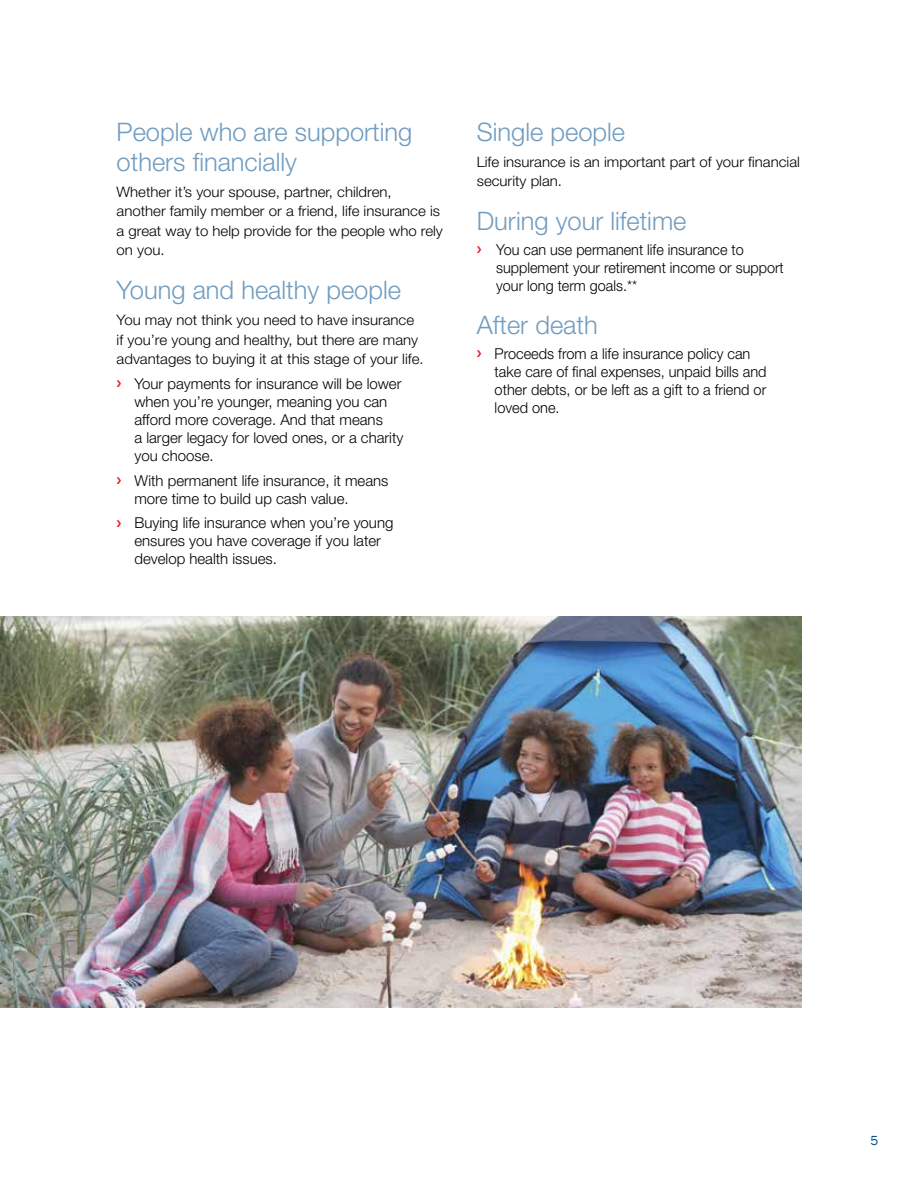
<style>
.page{position:relative;width:918px;height:1188px;background:#fff}
.page>*{position:absolute;margin:0;border:0;box-sizing:border-box;transform-origin:0 0}
.t1{font:300 25.5px/30px "Helvetica Neue LT Std";color:#719cbf}
.t2{font:300 15px/18px "Helvetica Neue LT Std";color:#000}
.t3{font:300 15px/18px "Helvetica Neue LT Std";color:#000;scale:.96 1}
.t4{font:300 14.4px/19.5px "Helvetica Neue LT Std";color:#000;scale:1.04 1}
.t5{font:13.5px "Franklin Gothic";color:#005488}
.s1{color:#ed1c2e}
</style>
<div class="page">
<img style="left:0;top:617px;width:801px;height:391px">
<h1 class="t1" style="left:117px;top:116px;width:297px">People who are supporting others financially</h1>
<p class="t4" style="left:117px;top:182px;width:315px">Whether it’s your spouse, partner, children, another family member or a friend, life insurance is a great way to help provide for the people who rely on you.</p>
<h1 class="t1" style="left:117px;top:274px;width:286px">Young and healthy people</h1>
<p class="t4" style="left:117px;top:310px;width:297px">You may not think you need to have insurance if you’re young and healthy, but there are many advantages to buying it at this stage of your life.</p>
<p class="t2" style="left:134px;top:374px;width:271px;text-indent:-18px"><span class="s1">❯</span> Your payments for insurance will be lower when you’re younger, meaning you can afford more coverage. And that means<br>a larger legacy for loved ones, or a charity you choose.</p>
<p class="t2" style="left:134px;top:471px;width:255px;text-indent:-18px"><span class="s1">❯</span> With permanent life insurance, it means more time to build up cash value.</p>
<p class="t2" style="left:134px;top:514px;width:260px;text-indent:-18px"><span class="s1">❯</span> Buying life insurance when you’re young ensures you have coverage if you later develop health issues.</p>
<h1 class="t1" style="left:477px;top:116px;width:150px">Single people</h1>
<p class="t4" style="left:477px;top:152px;width:312px">Life insurance is an important part of your financial security plan.</p>
<h1 class="t1" style="left:477px;top:205px;width:211px">During your lifetime</h1>
<p class="t3" style="left:496px;top:240px;width:301px;text-indent:-20px"><span class="s1">❯</span> You can use permanent life insurance to supplement your retirement income or support your long term goals.**</p>
<h1 class="t1" style="left:477px;top:310px;width:122px">After death</h1>
<p class="t2" style="left:495px;top:344px;width:273px;text-indent:-18px"><span class="s1">❯</span> Proceeds from a life insurance policy can take care of final expenses, unpaid bills and other debts, or be left as a gift to a friend or loved one.</p>
<p class="t5" style="left:870px;top:1132px;width:9px">5</p>
</div>
